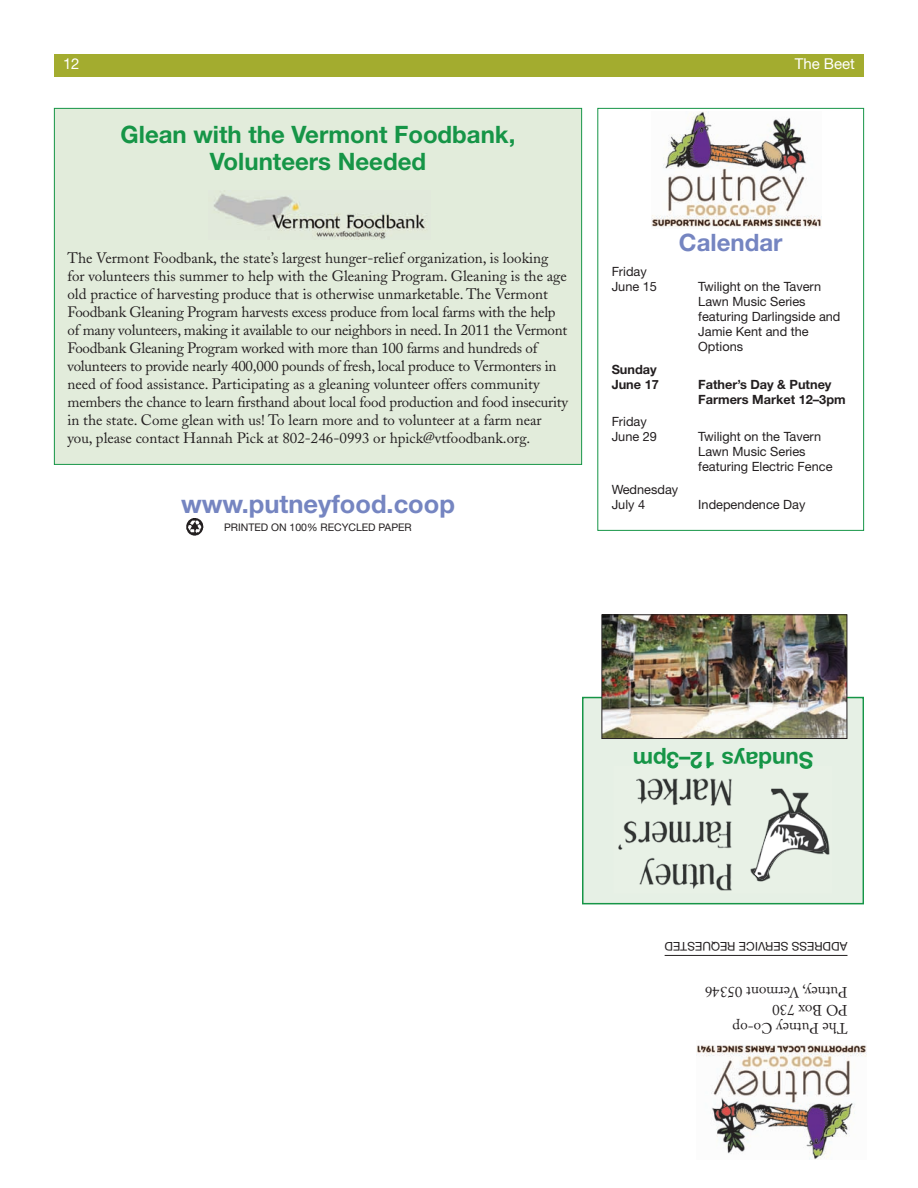
<style>
.page{position:relative;width:918px;height:1188px;background:#fff}
.page>*{position:absolute;margin:0;border:0;box-sizing:border-box;transform-origin:0 0}
.t1{font:700 25.5px "Helvetica Neue";color:#7585c1}
.t2{font:700 24px/27px "Helvetica Neue";color:#169547;text-align:center}
.t3{font:700 24px "Helvetica Neue";color:#7585c1}
.t4{font:700 22.5px "Helvetica Neue";color:#169547}
.t5{font:15px/18px "Adobe Caslon";color:#231f20}
.t6{font:15px "Helvetica Neue";color:#fff}
.t7{font:12.75px/15px "Helvetica Neue";color:#231f20}
.t8{font:700 12.75px/15px "Helvetica Neue";color:#231f20}
.t9{font:12px "Helvetica Neue";color:#231f20}
.t10{font:10.5px "Helvetica Neue";color:#231f20}
</style>
<div class="page">
<div style="left:55px;top:109px;width:526px;height:355px;background:#e2ecdb"></div>
<div style="left:54px;top:54px;width:810px;height:22px;background:#a3ac2f"></div>
<img style="left:696px;top:1045px;width:170px;height:115px">
<hr style="left:665px;top:955px;width:183px;height:1px;background:#231f20">
<div style="left:597px;top:108px;width:267px;height:423px;border:1px solid #169547"></div>
<img style="left:183px;top:516px;width:24px;height:23px;border-radius:50%">
<img style="left:652px;top:112px;width:170px;height:115px">
<img style="left:213px;top:193px;width:214px;height:46px">
<div style="left:584px;top:698px;width:278px;height:205px;background:#e6f0e5"></div>
<div style="left:582px;top:697px;width:282px;height:207px;border:2px solid #169547"></div>
<img style="left:604px;top:616px;width:241px;height:121px">
<div style="left:602px;top:614px;width:245px;height:125px;border:1px solid #231f20"></div>
<img style="left:618px;top:778px;width:212px;height:113px">
<img style="left:754px;top:812px;width:73px;height:67px">
<img style="left:691px;top:766px;width:121px;height:3px">
<svg style="left:668px;top:766px;width:10px;height:3px"></svg>
<p class="t6" style="left:63px;top:58px;width:18px">12</p>
<p class="t6" style="left:795px;top:58px;width:62px">The Beet</p>
<h2 class="t2" style="left:121px;top:123px;width:396px">Glean with the Vermont Foodbank,<br>Volunteers Needed</h2>
<p class="t5" style="left:68px;top:251px;width:502px">The Vermont Foodbank, the state’s largest hunger-relief organization, is looking for volunteers this summer to help with the Gleaning Program. Gleaning is the age old practice of harvesting produce that is otherwise unmarketable. The Vermont Foodbank Gleaning Program harvests excess produce from local farms with the help of many volunteers, making it available to our neighbors in need. In 2011 the Vermont Foodbank Gleaning Program worked with more than 100 farms and hundreds of volunteers to provide nearly 400,000 pounds of fresh, local produce to Vermonters in need of food assistance. Participating as a gleaning volunteer offers community members the chance to learn firsthand about local food production and food insecurity in the state. Come glean with us! To learn more and to volunteer at a farm near you, please contact Hannah Pick at 802-246-0993 or hpick@vtfoodbank.org.</p>
<h1 class="t1" style="left:181px;top:494px;width:276px">www.putneyfood.coop</h1>
<p class="t10" style="left:224px;top:523px;width:189px">PRINTED ON 100% RECYCLED PAPER</p>
<p class="t7" style="left:612px;top:265px;width:47px">Friday<br>June 15</p>
<p class="t8" style="left:612px;top:363px;width:49px">Sunday<br>June 17</p>
<p class="t7" style="left:612px;top:415px;width:47px">Friday<br>June 29</p>
<h2 class="t3" style="left:679px;top:233px;width:105px">Calendar</h2>
<p class="t7" style="left:698px;top:280px;width:144px">Twilight on the Tavern<br>Lawn Music Series featuring Darlingside and<br>Jamie Kent and the<br>Options</p>
<p class="t8" style="left:698px;top:378px;width:149px">Father’s Day &amp; Putney<br>Farmers Market 12–3pm</p>
<p class="t7" style="left:698px;top:430px;width:136px">Twilight on the Tavern<br>Lawn Music Series featuring Electric Fence</p>
<p class="t7" style="left:612px;top:483px;width:68px">Wednesday<br>July 4</p>
<p class="t7" style="left:698px;top:498px;width:109px">Independence Day</p>
<h3 class="t4" style="left:813px;top:769px;width:182px;rotate:-180deg">Sundays 12–3pm</h3>
<p class="t9" style="left:848px;top:950px;width:184px;rotate:-180deg">ADDRESS SERVICE REQUESTED</p>
<p class="t5" style="left:848px;top:1035px;width:144px;rotate:-180deg">The Putney Co-op<br>PO Box 730<br>Putney, Vermont 05346</p>
</div>
